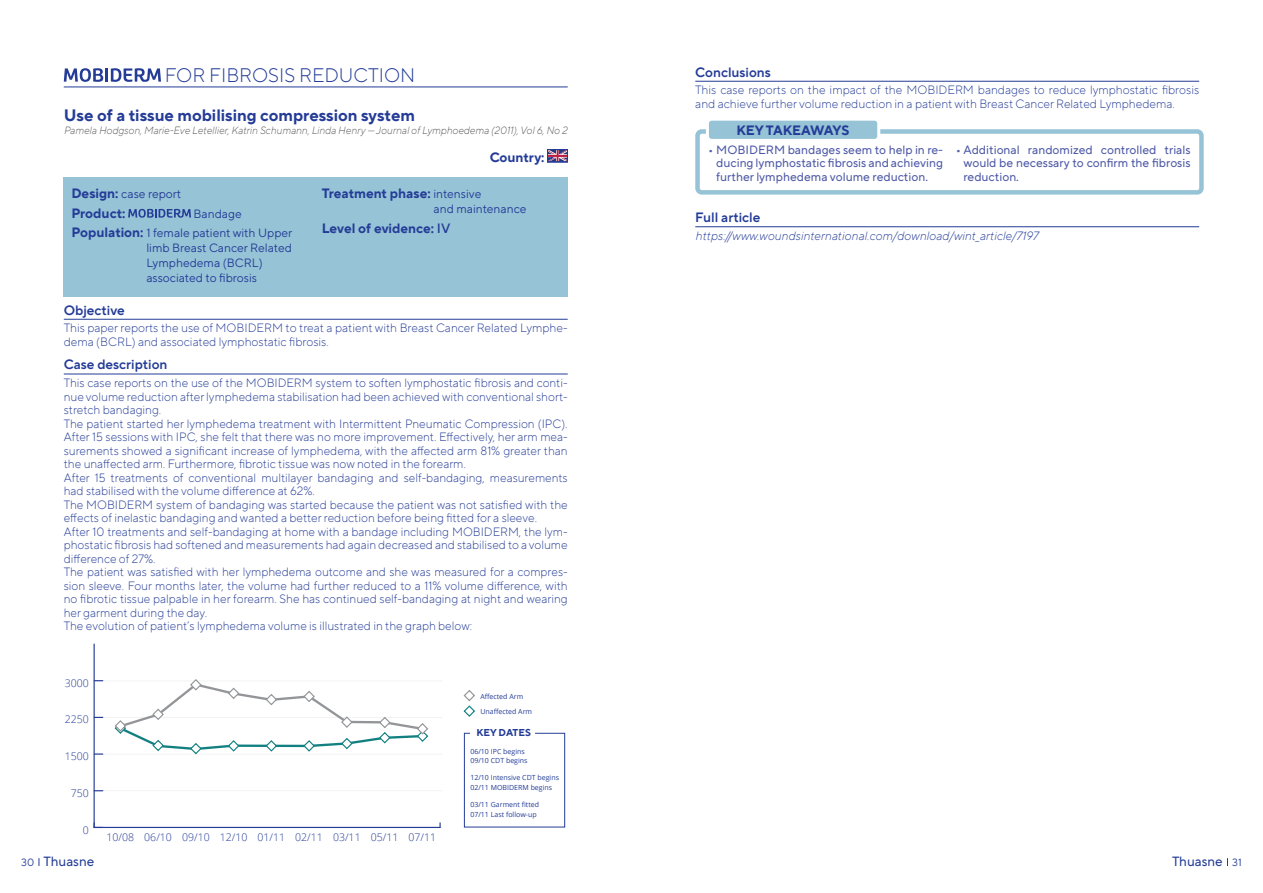
<style>
.page{position:relative;width:1263px;height:893px;background:#fff}
.page>*{position:absolute;margin:0;border:0;box-sizing:border-box;transform-origin:0 0}
.t1{font:300 19.5px "TT Norms Pro";color:#243c97}
.t2{font:700 16.5px "TT Norms Pro";color:#243c97}
.t3{font:700 13.5px "TT Norms Pro";color:#243c97}
.t4{font:600 13.5px "TT Norms Pro";color:#243c97}
.t5{font:13.35px "TT Norms Pro";color:#243c97}
.t6{font:300 12px/13.5px "TT Norms Pro";color:#243c97}
.t7{font:12px/13.5px "TT Norms Pro";color:#4c58a6;text-align:justify}
.t8{font:12px/15px "TT Norms Pro";color:#243c97}
.t9{font:italic 300 12px "TT Norms Pro";color:#243c97}
.t10{font:italic 300 10.5px "TT Norms Pro";color:#57585a;scale:.96 1}
.t11{font:300 10.5px "Open Sans";color:#243c97}
.t12{font:700 9.9px "TT Norms Pro";color:#243c97}
.t13{font:7.05px/9.3px "Open Sans";color:#243c97}
.s1{font-weight:700;font-size:13.5px}
.s2{font-weight:400;font-size:12px}
.s3{font-weight:500}
.s4{font-size:10.5px}
</style>
<div class="page">
<hr style="left:64px;top:87px;width:504px;height:1px;background:#243c97">
<svg style="left:64px;top:68px;width:39px;height:14px"></svg>
<hr style="left:105px;top:68px;width:3px;height:14px;background:#243c97">
<svg style="left:111px;top:68px;width:50px;height:14px"></svg>
<svg style="left:549px;top:151px;width:17px;height:9px"></svg>
<div style="left:547px;top:149px;width:21px;height:13px;border:1px solid #243c97"></div>
<div style="left:63px;top:177px;width:505px;height:119px;background:#96c3d6"></div>
<svg style="left:128px;top:209px;width:63px;height:9px"></svg>
<hr style="left:64px;top:319px;width:504px;height:1px;background:#243c97">
<hr style="left:64px;top:374px;width:504px;height:1px;background:#243c97">
<hr style="left:95px;top:827px;width:347px;height:1px;background:#f2f3f4">
<hr style="left:95px;top:790px;width:347px;height:1px;background:#f2f3f4">
<hr style="left:95px;top:681px;width:347px;height:1px;background:#f2f3f4">
<hr style="left:95px;top:754px;width:347px;height:1px;background:#f2f3f4">
<hr style="left:95px;top:717px;width:347px;height:1px;background:#f2f3f4">
<hr style="left:94px;top:827px;width:346px;height:1px;background:#243c97">
<hr style="left:94px;top:644px;width:1px;height:183px;background:#243c97">
<svg style="left:94px;top:823px;width:9px;height:4px"></svg>
<svg style="left:94px;top:753px;width:9px;height:2px"></svg>
<svg style="left:114px;top:679px;width:315px;height:76px"></svg>
<svg style="left:463px;top:690px;width:12px;height:27px"></svg>
<div style="left:464px;top:733px;width:101px;height:94px;border:1px solid #243c97"></div>
<div style="left:471px;top:725px;width:64px;height:17px;background:#fff"></div>
<hr style="left:695px;top:81px;width:504px;height:1px;background:#243c97">
<hr style="left:695px;top:226px;width:504px;height:1px;background:#243c97">
<div style="left:695px;top:129px;width:509px;height:66px;border:4px solid #96c3d6;border-radius:4px"></div>
<div style="left:707px;top:119px;width:172px;height:21px;background:#96c3d6;border-radius:4px"></div>
<div style="left:706px;top:118px;width:174px;height:24px;border:3px solid #fff;border-radius:4px"></div>
<h1 class="t1" style="left:165px;top:61px;width:252px">FOR FIBROSIS REDUCTION</h1>
<h2 class="t2" style="left:64px;top:103px;width:353px">Use of a tissue mobilising compression system</h2>
<p class="t10" style="left:64px;top:123px;width:526px">Pamela Hodgson, Marie-Eve Letellier, Katrin Schumann, Linda Henry — Journal of Lymphoedema (2011), Vol 6, No 2</p>
<p class="t3" style="left:490px;top:147px;width:56px">Country:</p>
<p class="t8" style="left:71px;top:186px;width:111px"><span class="s1">Design:</span> case report</p>
<p class="t3" style="left:71px;top:203px;width:55px">Product:</p>
<p class="t3" style="left:322px;top:184px;width:161px">Treatment phase: <span class="s2">intensive</span></p>
<p class="t8" style="left:433px;top:201px;width:94px">and maintenance</p>
<p class="t3" style="left:322px;top:218px;width:130px">Level of evidence: <span class="s3">IV</span></p>
<p class="t8" style="left:71px;top:203px;width:222px;line-height:19.2px;text-indent:122px">Bandage<br><span class="s1">Population:</span> 1 female patient with Upper</p>
<p class="t8" style="left:146px;top:239px;width:147px">limb Breast Cancer Related<br>Lymphedema (BCRL) associated to fibrosis</p>
<p class="t4" style="left:64px;top:300px;width:63px">Objective</p>
<p class="t6" style="left:64px;top:320px;width:505px">This paper reports the use of MOBIDERM to treat a patient with Breast Cancer Related Lymphe&shy;dema (BCRL) and associated lymphostatic fibrosis.</p>
<p class="t4" style="left:64px;top:355px;width:105px">Case description</p>
<p class="t6" style="left:64px;top:375px;width:505px">This case reports on the use of the MOBIDERM system to soften lymphostatic fibrosis and conti&shy;nue volume reduction after lymphedema stabilisation had been achieved with conventional short&shy;stretch bandaging.<br>The patient started her lymphedema treatment with Intermittent Pneumatic Compression (IPC).<br>After 15 sessions with IPC, she felt that there was no more improvement. Effectively, her arm mea&shy;surements showed a significant increase of lymphedema, with the affected arm 81% greater than the unaffected arm. Furthermore, fibrotic tissue was now noted in the forearm.<br>After 15 treatments of conventional multilayer bandaging and self-bandaging, measurements had stabilised with the volume difference at 62%.<br>The MOBIDERM system of bandaging was started because the patient was not satisfied with the effects of inelastic bandaging and wanted a better reduction before being fitted for a sleeve.<br>After 10 treatments and self-bandaging at home with a bandage including MOBIDERM, the lym&shy;phostatic fibrosis had softened and measurements had again decreased and stabilised to a volume difference of 27%.<br>The patient was satisfied with her lymphedema outcome and she was measured for a compres&shy;sion sleeve. Four months later, the volume had further reduced to a 11% volume difference, with no fibrotic tissue palpable in her forearm. She has continued self-bandaging at night and wearing her garment during the day.<br>The evolution of patient’s lymphedema volume is illustrated in the graph below:</p>
<p class="t11" style="left:65px;top:676px;width:26px">3000</p>
<p class="t11" style="left:65px;top:712px;width:26px">2250</p>
<p class="t11" style="left:65px;top:749px;width:26px">1500</p>
<p class="t11" style="left:71px;top:786px;width:20px">750</p>
<p class="t11" style="left:83px;top:822px;width:8px">0</p>
<p class="t11" style="left:107px;top:830px;width:331px">10/08 06/10 09/10 12/10 01/11 02/11 03/11 05/11 07/11</p>
<p class="t13" style="left:480px;top:691px;width:44px">Affected Arm</p>
<p class="t13" style="left:480px;top:707px;width:53px">Unaffected Arm</p>
<p class="t12" style="left:477px;top:725px;width:56px">KEY DATES</p>
<p class="t13" style="left:470px;top:746px;width:59px">06/10 IPC begins<br>09/10 CDT begins</p>
<p class="t13" style="left:470px;top:773px;width:90px">12/10 Intensive CDT begins<br>02/11 MOBIDERM begins</p>
<p class="t13" style="left:470px;top:800px;width:70px">03/11 Garment fitted<br>07/11 Last follow-up</p>
<p class="t4" style="left:695px;top:62px;width:77px">Conclusions</p>
<p class="t6" style="left:695px;top:83px;width:505px">This case reports on the impact of the MOBIDERM bandages to reduce lymphostatic fibrosis and achieve further volume reduction in a patient with Breast Cancer Related Lymphedema.</p>
<p class="t7" style="left:716px;top:142px;width:228px;text-indent:-8px">• MOBIDERM bandages seem to help in re&shy;ducing lymphostatic fibrosis and achieving further lymphedema volume reduction.</p>
<p class="t7" style="left:963px;top:142px;width:229px;text-indent:-8px">• Additional randomized controlled trials would be necessary to confirm the fibrosis reduction.</p>
<p class="t3" style="left:736px;top:120px;width:114px">KEY TAKEAWAYS</p>
<p class="t4" style="left:695px;top:207px;width:67px">Full article</p>
<p class="t9" style="left:695px;top:227px;width:344px">https://www.woundsinternational.com/download/wint_article/7197</p>
<p class="t5" style="left:21px;top:851px;width:75px"><span class="s4">30</span> Thuasne</p>
<p class="t5" style="left:1172px;top:851px;width:71px">Thuasne <span class="s4">31</span></p>
</div>
